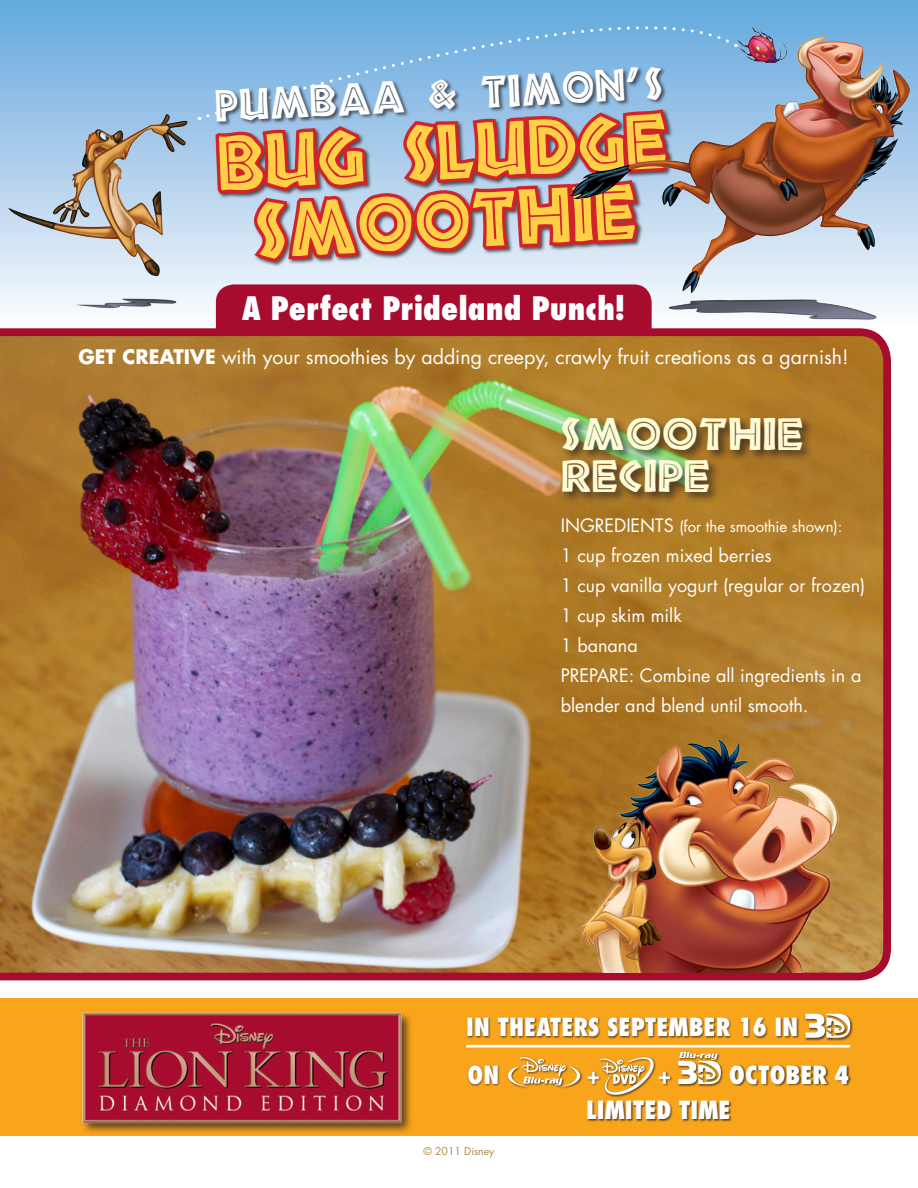
<style>
.page{position:relative;width:918px;height:1188px;background:#fff}
.page>*{position:absolute;margin:0;border:0;box-sizing:border-box;transform-origin:0 0}
.t1{font:72px "African";color:#ffcf45;scale:.92 1}
.t2{font:42px "African";color:#fffbd6}
.t3{font:41.7px "African";color:#fff;scale:.92 1}
.t4{font:800 condensed 31.5px "Futura";color:#fff}
.t5{font:800 condensed 24.3px "Futura";color:#fff}
.t6{font:19.5px "Futura";color:#fff}
.t7{font:18px/30px "Futura";color:#fff}
.t8{font:15px "Futura";color:#fff}
.t9{font:10.5px "Futura";color:#af8a43}
.s1{font-weight:700}
.s2{font-size:18px}
</style>
<div class="page">
<div style="left:0;top:998px;width:918px;height:138px;background:#f9a51b"></div>
<svg style="left:0;top:0;width:918px;height:320px;background:#a6b0be"></svg>
<svg style="left:204px;top:0;width:532px;height:120px;background:#7eb7e2"></svg>
<img style="left:737px;top:28px;width:50px;height:35px">
<img style="left:0;top:328px;width:891px;height:653px">
<img style="left:7px;top:124px;width:156px;height:152px">
<img style="left:576px;top:730px;width:266px;height:242px">
<div style="left:560px;top:415px;width:254px;height:89px;background:#231f20;opacity:.75"></div>
<img style="left:82px;top:1012px;width:329px;height:121px">
<hr style="left:466px;top:1045px;width:384px;height:3px;background:#fff">
<div style="left:467px;top:1016px;width:333px;height:23px;background:#231f20;opacity:.75"></div>
<div style="left:804px;top:1013px;width:49px;height:28px;background:#231f20;opacity:.75"></div>
<svg style="left:805px;top:1014px;width:45px;height:24px"></svg>
<svg style="left:678px;top:1052px;width:42px;height:12px"></svg>
<svg style="left:599px;top:1056px;width:57px;height:8px"></svg>
<svg style="left:519px;top:1057px;width:35px;height:7px"></svg>
<div style="left:467px;top:1064px;width:384px;height:58px;background:#231f20;opacity:.75"></div>
<img style="left:212px;top:0;width:461px;height:521px">
<p class="t3" style="left:214px;top:90px;width:448px;rotate:-3deg">PUMBAA &amp; TIMON</p>
<p class="t1" style="left:216px;top:135px;width:490px;rotate:-3deg">BUG SLUDGE</p>
<p class="t1" style="left:254px;top:202px;width:415px;rotate:-3deg">SMOOTHIE</p>
<p class="t4" style="left:242px;top:288px;width:384px">A Perfect Prideland Punch!</p>
<p class="t6" style="left:78px;top:343px;width:772px"><span class="s1">GET CREATIVE</span> with your smoothies by adding creepy, crawly fruit creations as a garnish!</p>
<p class="t2" style="left:561px;top:417px;width:244px">SMOOTHIE</p>
<p class="t2" style="left:561px;top:459px;width:151px">RECIPE</p>
<p class="t8" style="left:561px;top:517px;width:283px"><span class="s2">INGREDIENTS</span> (for the smoothie shown):</p>
<p class="t7" style="left:561px;top:541px;width:212px">1 cup frozen mixed berries</p>
<p class="t7" style="left:561px;top:571px;width:306px">1 cup vanilla yogurt (regular or frozen)</p>
<p class="t7" style="left:561px;top:601px;width:123px">1 cup skim milk</p>
<p class="t7" style="left:561px;top:631px;width:79px">1 banana</p>
<p class="t7" style="left:561px;top:661px;width:302px">PREPARE: Combine all ingredients in a blender and blend until smooth.</p>
<p class="t5" style="left:466px;top:1012px;width:333px">IN THEATERS SEPTEMBER 16 IN</p>
<p class="t5" style="left:468px;top:1059px;width:33px">ON</p>
<p class="t5" style="left:587px;top:1059px;width:14px">+</p>
<p class="t5" style="left:658px;top:1059px;width:14px">+</p>
<p class="t5" style="left:729px;top:1059px;width:121px">OCTOBER 4</p>
<p class="t5" style="left:586px;top:1094px;width:146px">LIMITED TIME</p>
<p class="t9" style="left:423px;top:1144px;width:73px">© 2011 Disney</p>
</div>
